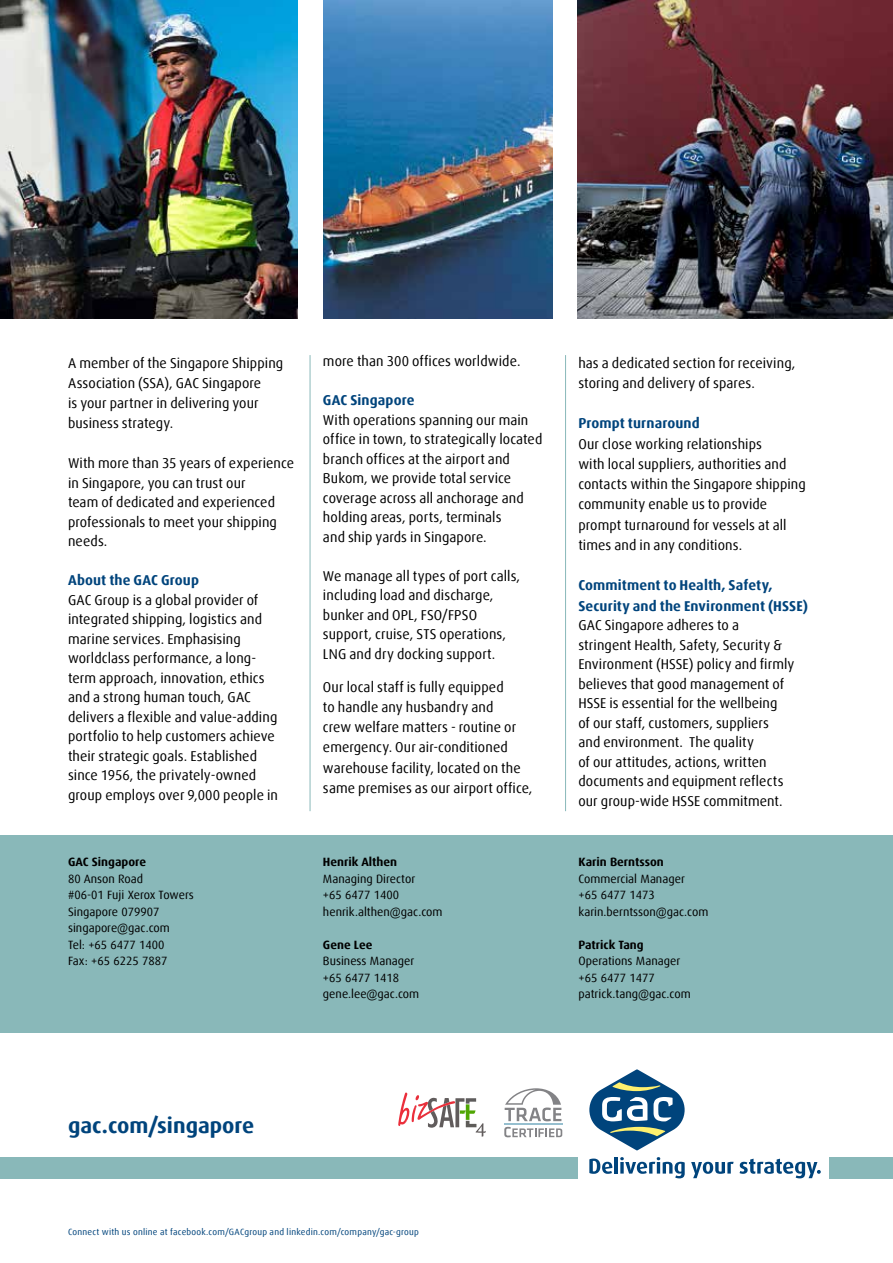
<style>
.page{position:relative;width:893px;height:1263px;background:#fff}
.page>*{position:absolute;margin:0;border:0;box-sizing:border-box;transform-origin:0 0}
.t1{font:700 21.75px "Dax Offc";color:#00447c}
.t2{font:14.25px/19.5px "Dax Offc";letter-spacing:.01em;color:#000}
.t3{font:700 14.25px/20.2px "Dax Offc";letter-spacing:.01em;color:#00447c}
.t4{font:12px/16.5px "Dax Offc";color:#000}
.t5{font:700 12px "Dax Offc";color:#000}
.t6{font:9px "Dax Offc";letter-spacing:.025em;color:#00447c}
</style>
<div class="page">
<div style="left:0;top:836px;width:893px;height:197px;background:#89b8b9"></div>
<div style="left:829px;top:1157px;width:64px;height:21px;background:#89b8b9"></div>
<div style="left:0;top:1157px;width:578px;height:21px;background:#89b8b9"></div>
<svg style="left:589px;top:1158px;width:23px;height:16px"></svg>
<hr style="left:614px;top:1157px;width:4px;height:16px;background:#00447c">
<svg style="left:620px;top:1157px;width:65px;height:21px"></svg>
<svg style="left:691px;top:1159px;width:130px;height:19px"></svg>
<svg style="left:589px;top:1069px;width:96px;height:81px"></svg>
<img style="left:578px;top:0;width:315px;height:319px">
<img style="left:323px;top:0;width:230px;height:319px">
<img style="left:0;top:0;width:298px;height:319px">
<hr style="left:565px;top:355px;width:1px;height:456px;background:#89b8b9">
<hr style="left:310px;top:355px;width:1px;height:456px;background:#89b8b9">
<svg style="left:398px;top:1092px;width:88px;height:45px"></svg>
<svg style="left:505px;top:1088px;width:56px;height:33px"></svg>
<hr style="left:505px;top:1123px;width:58px;height:2px;background:#96bfcf">
<svg style="left:504px;top:1127px;width:58px;height:10px"></svg>
<p class="t2" style="left:68px;top:353px;width:217px;line-height:20.2px">A member of the Singapore Shipping<br>Association (SSA), GAC Singapore<br>is your partner in delivering your business strategy.</p>
<p class="t2" style="left:68px;top:454px;width:228px">With more than 35 years of experience in Singapore, you can trust our<br>team of dedicated and experienced professionals to meet your shipping needs.</p>
<p class="t3" style="left:68px;top:570px;width:132px">About the GAC Group</p>
<p class="t2" style="left:68px;top:590px;width:212px">GAC Group is a global provider of integrated shipping, logistics and marine services. Emphasising worldclass performance, a long&shy;term approach, innovation, ethics and a strong human touch, GAC delivers a flexible and value-adding portfolio to help customers achieve their strategic goals. Established since 1956, the privately-owned group employs over 9,000 people in</p>
<p class="t5" style="left:68px;top:854px;width:79px">GAC Singapore</p>
<p class="t4" style="left:68px;top:870px;width:127px">80 Anson Road<br>#06-01 Fuji Xerox Towers<br>Singapore 079907 singapore@gac.com<br>Tel: +65 6477 1400<br>Fax: +65 6225 7887</p>
<p class="t2" style="left:323px;top:352px;width:199px">more than 300 offices worldwide.</p>
<p class="t3" style="left:323px;top:390px;width:93px">GAC Singapore</p>
<p class="t2" style="left:323px;top:410px;width:221px">With operations spanning our main office in town, to strategically located branch offices at the airport and Bukom, we provide total service coverage across all anchorage and holding areas, ports, terminals<br>and ship yards in Singapore.</p>
<p class="t2" style="left:323px;top:566px;width:199px">We manage all types of port calls, including load and discharge, bunker and OPL, FSO/FPSO support, cruise, STS operations,<br>LNG and dry docking support.</p>
<p class="t2" style="left:323px;top:677px;width:211px;line-height:20.2px">Our local staff is fully equipped<br>to handle any husbandry and<br>crew welfare matters - routine or emergency. Our air-conditioned warehouse facility, located on the same premises as our airport office,</p>
<p class="t5" style="left:323px;top:854px;width:76px">Henrik Althen</p>
<p class="t4" style="left:323px;top:870px;width:121px">Managing Director<br>+65 6477 1400 henrik.althen@gac.com</p>
<p class="t5" style="left:323px;top:937px;width:51px">Gene Lee</p>
<p class="t4" style="left:323px;top:953px;width:98px">Business Manager +65 6477 1418 gene.lee@gac.com</p>
<p class="t2" style="left:578px;top:353px;width:219px;line-height:20.2px">has a dedicated section for receiving, storing and delivery of spares.</p>
<p class="t3" style="left:578px;top:413px;width:123px">Prompt turnaround</p>
<p class="t2" style="left:578px;top:434px;width:229px;line-height:20.2px">Our close working relationships<br>with local suppliers, authorities and contacts within the Singapore shipping community enable us to provide prompt turnaround for vessels at all times and in any conditions.</p>
<p class="t3" style="left:578px;top:575px;width:231px">Commitment to Health, Safety,<br>Security and the Environment (HSSE)</p>
<p class="t2" style="left:578px;top:615px;width:218px">GAC Singapore adheres to a stringent Health, Safety, Security &amp; Environment (HSSE) policy and firmly believes that good management of HSSE is essential for the wellbeing<br>of our staff, customers, suppliers and environment. The quality<br>of our attitudes, actions, written documents and equipment reflects our group-wide HSSE commitment.</p>
<p class="t5" style="left:578px;top:854px;width:87px">Karin Berntsson</p>
<p class="t4" style="left:578px;top:870px;width:131px">Commercial Manager<br>+65 6477 1473 karin.berntsson@gac.com</p>
<p class="t5" style="left:578px;top:937px;width:67px">Patrick Tang</p>
<p class="t4" style="left:578px;top:953px;width:114px">Operations Manager +65 6477 1477 patrick.tang@gac.com</p>
<h1 class="t1" style="left:68px;top:1112px;width:188px">gac.com/singapore</h1>
<p class="t6" style="left:68px;top:1226px;width:352px">Connect with us online at facebook.com/GACgroup and linkedin.com/company/gac-group</p>
</div>
